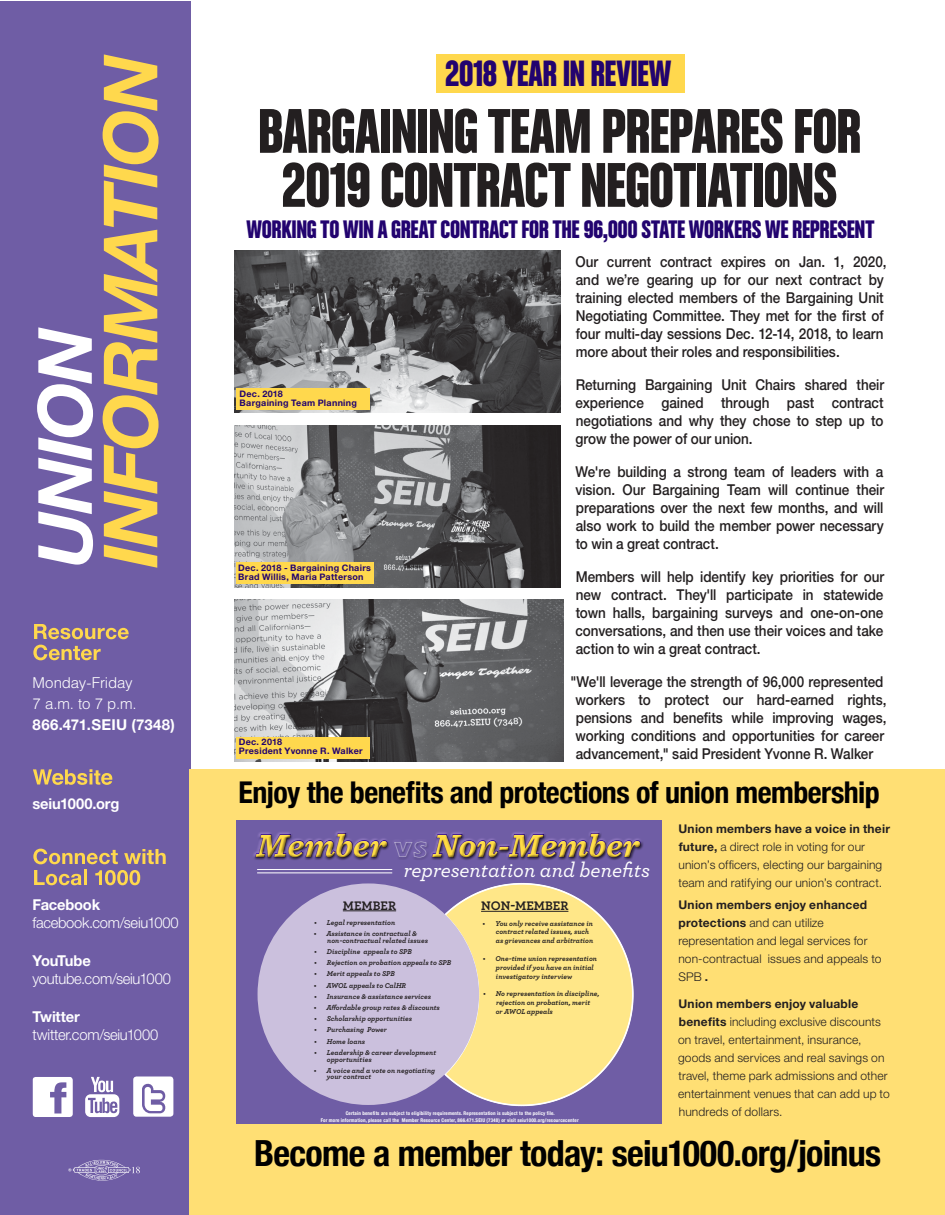
<style>
.page{position:relative;width:945px;height:1215px;background:#fff}
.page>*{position:absolute;margin:0;border:0;box-sizing:border-box;transform-origin:0 0}
.DATE_FRONT_PAGE{font:67.05px "Chalet Comprime Hong Kong Eighty";letter-spacing:-.015em;color:#231f20}
.DATE_FRONT_PAGE-2{font:39px "Chalet Comprime Hong Kong Eighty";letter-spacing:-.01em;color:#22036f}
.Subhead{font:700 condensed 36px "Helvetica Neue";letter-spacing:-.02em;color:#000}
.t1{font:italic 700 33.6px "Sentinel";color:#ffdb42}
.Subhead-2{font:700 condensed 30px "Helvetica Neue";letter-spacing:-.015em;color:#000}
.DATE_FRONT_PAGE-3{font:27px "Chalet Comprime Hong Kong Eighty";letter-spacing:-.015em;color:#22036f}
.t2{font:italic 500 21.15px "Archer";color:#fff}
.DATE_FRONT_PAGE-4{font:500 15px/18px "Helvetica Neue LT Std";letter-spacing:-.005em;color:#231f20;text-align:justify;scale:.9 1}
.t3{font:300 15px "Helvetica Neue LT Std";letter-spacing:-.02em;color:#fff}
.t4{font:700 15px "Helvetica Neue LT Std";letter-spacing:-.01em;color:#fff}
.t5{font:300 15px/21px "Helvetica";letter-spacing:-.01em;color:#fff}
.t6{font:700 15px "Helvetica Neue LT Std";letter-spacing:.015em;color:#fff}
.t7{font:700 15px "Helvetica Neue LT Std";letter-spacing:-.05em;color:#fff}
.t8{font:700 13.05px "Archer";color:#231f20}
.Body_Copy{font:300 12px/18px "Helvetica Neue LT Std";letter-spacing:.01em;color:#231f20}
.DATE_FRONT_PAGE-5{font:700 9px "Helvetica Neue LT Std";letter-spacing:.03em;color:#22036f}
.t9{font:italic 700 7.35px/8.9px "Archer";color:#231f20}
.t10{font:700 condensed 5.1px/6.8px "Helvetica Neue";letter-spacing:.025em;color:#fff;text-align:center}
.s1{font-family:"Eras Outline";font-weight:400;font-style:normal;font-size:26.85px;color:#fff}
.s2{font-weight:700}
</style>
<div class="page">
<div style="left:0;top:1px;width:190px;height:1214px;background:#6f5da5"></div>
<svg style="left:103px;top:54px;width:56px;height:514px"></svg>
<svg style="left:37px;top:327px;width:56px;height:238px"></svg>
<svg style="left:34px;top:624px;width:95px;height:15px"></svg>
<svg style="left:33px;top:645px;width:68px;height:15px"></svg>
<svg style="left:33px;top:769px;width:79px;height:16px"></svg>
<svg style="left:33px;top:849px;width:85px;height:15px"></svg>
<svg style="left:124px;top:849px;width:42px;height:15px"></svg>
<svg style="left:34px;top:870px;width:47px;height:15px"></svg>
<hr style="left:84px;top:870px;width:3px;height:15px;background:#ffd84d">
<svg style="left:95px;top:870px;width:45px;height:15px"></svg>
<svg style="left:133px;top:1077px;width:40px;height:40px;background:#e3e0ed"></svg>
<svg style="left:85px;top:1077px;width:34px;height:40px"></svg>
<svg style="left:33px;top:1077px;width:40px;height:40px"></svg>
<svg style="left:68px;top:1159px;width:72px;height:22px"></svg>
<div style="left:436px;top:54px;width:249px;height:39px;background:#ffd84d"></div>
<img style="left:235px;top:425px;width:326px;height:162px">
<img style="left:235px;top:250px;width:325px;height:162px">
<img style="left:235px;top:599px;width:328px;height:162px">
<div style="left:236px;top:388px;width:134px;height:22px;background:#ffd84d"></div>
<div style="left:189px;top:770px;width:756px;height:445px;background:#ffdf74"></div>
<div style="left:236px;top:820px;width:426px;height:303px;background:#6f5da5"></div>
<svg style="left:445px;top:883px;width:189px;height:223px"></svg>
<div style="left:258px;top:883px;width:221px;height:222px;background:#cbc0dd;border-radius:50%"></div>
<hr style="left:343px;top:911px;width:53px;height:1px;background:#231f20">
<hr style="left:481px;top:911px;width:87px;height:1px;background:#231f20">
<div style="left:253px;top:831px;width:391px;height:29px;background:#231f20;opacity:.75"></div>
<hr style="left:257px;top:869px;width:135px;height:1px;background:#fff">
<hr style="left:257px;top:873px;width:135px;height:1px;background:#fff">
<div style="left:236px;top:737px;width:134px;height:22px;background:#ffd84d"></div>
<div style="left:236px;top:562px;width:138px;height:22px;background:#ffd84d"></div>
<p class="t5" style="left:33px;top:671px;width:106px">Monday-Friday<br>7 a.m. to 7 p.m.</p>
<p class="t6" style="left:33px;top:715px;width:144px">866.471.SEIU (7348)</p>
<p class="t4" style="left:33px;top:795px;width:88px">seiu1000.org</p>
<p class="t4" style="left:33px;top:895px;width:69px">Facebook</p>
<p class="t3" style="left:33px;top:913px;width:148px">facebook.com/seiu1000</p>
<p class="t7" style="left:33px;top:951px;width:60px">YouTube</p>
<p class="t3" style="left:33px;top:969px;width:140px">youtube.com/seiu1000</p>
<p class="t4" style="left:33px;top:1008px;width:49px">Twitter</p>
<p class="t3" style="left:33px;top:1026px;width:127px">twitter.com/seiu1000</p>
<p class="DATE_FRONT_PAGE-2" style="left:445px;top:51px;width:228px">2018 YEAR IN REVIEW</p>
<p class="DATE_FRONT_PAGE" style="left:258px;top:92px;width:605px">BARGAINING TEAM PREPARES FOR</p>
<p class="DATE_FRONT_PAGE" style="left:282px;top:146px;width:557px">2019 CONTRACT NEGOTIATIONS</p>
<p class="DATE_FRONT_PAGE-3" style="left:247px;top:213px;width:629px">WORKING TO WIN A GREAT CONTRACT FOR THE 96,000 STATE WORKERS WE REPRESENT</p>
<p class="DATE_FRONT_PAGE-5" style="left:240px;top:388px;width:45px">Dec. 2018</p>
<p class="DATE_FRONT_PAGE-5" style="left:240px;top:397px;width:119px">Bargaining Team Planning</p>
<p class="DATE_FRONT_PAGE-5" style="left:238px;top:562px;width:134px">Dec. 2018 - Bargaining Chairs</p>
<p class="DATE_FRONT_PAGE-5" style="left:238px;top:571px;width:127px">Brad Willis, Maria Patterson</p>
<p class="DATE_FRONT_PAGE-5" style="left:239px;top:736px;width:45px">Dec. 2018</p>
<p class="DATE_FRONT_PAGE-5" style="left:239px;top:745px;width:125px">President Yvonne R. Walker</p>
<p class="DATE_FRONT_PAGE-4" style="left:575px;top:253px;width:347px;text-align:left">Our current contract expires on Jan. 1, 2020, and we’re gearing up for our next contract by training elected members of the Bargaining Unit Negotiating Committee. They met for the first of four multi-day sessions Dec. 12-14, 2018, to learn more about their roles and responsibilities.</p>
<p class="DATE_FRONT_PAGE-4" style="left:576px;top:376px;width:344px">Returning Bargaining Unit Chairs shared their experience gained through past contract negotiations and why they chose to step up to grow the power of our union.</p>
<p class="DATE_FRONT_PAGE-4" style="left:575px;top:463px;width:344px">We're building a strong team of leaders with a vision. Our Bargaining Team will continue their preparations over the next few months, and will also work to build the member power necessary to win a great contract.</p>
<p class="DATE_FRONT_PAGE-4" style="left:576px;top:568px;width:344px">Members will help identify key priorities for our new contract. They'll participate in statewide town halls, bargaining surveys and one-on-one conversations, and then use their voices and take action to win a great contract.</p>
<p class="DATE_FRONT_PAGE-4" style="left:570px;top:673px;width:353px;text-align:center">"We'll leverage the strength of 96,000 represented workers to protect our hard-earned rights, pensions and benefits while improving wages, working conditions and opportunities for career advancement," said President Yvonne R. Walker</p>
<p class="Subhead-2" style="left:239px;top:768px;width:643px">Enjoy the benefits and protections of union membership</p>
<p class="t1" style="left:257px;top:819px;width:385px">Member <span class="s1">vs</span> Non-Member</p>
<p class="t2" style="left:404px;top:854px;width:248px">representation and benefits</p>
<p class="t8" style="left:343px;top:895px;width:55px">MEMBER</p>
<p class="t8" style="left:481px;top:895px;width:89px">NON-MEMBER</p>
<p class="t9" style="left:314px;top:917px;width:83px">• Legal representation</p>
<p class="t9" style="left:327px;top:929px;width:102px;line-height:7.2px;text-indent:-13px">• Assistance in contractual &amp; non-contractual related issues</p>
<p class="t9" style="left:314px;top:947px;width:99px">• Discipline appeals to SPB</p>
<p class="t9" style="left:314px;top:958px;width:138px">• Rejection on probation appeals to SPB</p>
<p class="t9" style="left:314px;top:969px;width:82px">• Merit appeals to SPB</p>
<p class="t9" style="left:314px;top:980px;width:94px">• AWOL appeals to CalHR</p>
<p class="t9" style="left:314px;top:991px;width:119px">• Insurance &amp; assistance services</p>
<p class="t9" style="left:314px;top:1003px;width:128px">• Affordable group rates &amp; discounts</p>
<p class="t9" style="left:314px;top:1014px;width:100px">• Scholarship opportunities</p>
<p class="t9" style="left:314px;top:1025px;width:74px">• Purchasing Power</p>
<p class="t9" style="left:314px;top:1036px;width:53px">• Home loans</p>
<p class="t9" style="left:327px;top:1048px;width:111px;line-height:7.2px;text-indent:-13px">• Leadership &amp; career development opportunities</p>
<p class="t9" style="left:327px;top:1067px;width:110px;line-height:5.8px;text-indent:-13px">• A voice and a vote on negotiating your contract</p>
<p class="t9" style="left:496px;top:918px;width:99px;text-indent:-13px">• You only receive assistance in contract related issues, such as grievances and arbitration</p>
<p class="t9" style="left:496px;top:954px;width:103px;text-indent:-13px">• One-time union representation provided if you have an initial investigatory interview</p>
<p class="t9" style="left:496px;top:989px;width:105px;text-indent:-13px">• No representation in discipline, rejection on probation, merit<br>or AWOL appeals</p>
<p class="t10" style="left:321px;top:1109px;width:259px">Certain benefits are subject to eligibility requirements. Representation is subject to the policy file.<br>For more information, please call the Member Resource Center, 866.471.SEIU (7348) or visit seiu1000.org/resourcecenter</p>
<p class="Body_Copy" style="left:678px;top:819px;width:213px"><span class="s2">Union members have a voice in their future,</span> a direct role in voting for our union’s officers, electing our bargaining team and ratifying our union’s contract.</p>
<p class="Body_Copy" style="left:678px;top:895px;width:205px"><span class="s2">Union members enjoy enhanced protections</span> and can utilize representation and legal services for non-contractual issues and appeals to<br>SPB <span class="s2">.</span></p>
<p class="Body_Copy" style="left:678px;top:994px;width:213px"><span class="s2">Union members enjoy valuable benefits</span> including exclusive discounts on travel, entertainment, insurance, goods and services and real savings on travel, theme park admissions and other entertainment venues that can add up to hundreds of dollars.</p>
<p class="Subhead" style="left:254px;top:1124px;width:629px">Become a member today: seiu1000.org/joinus</p>
</div>
